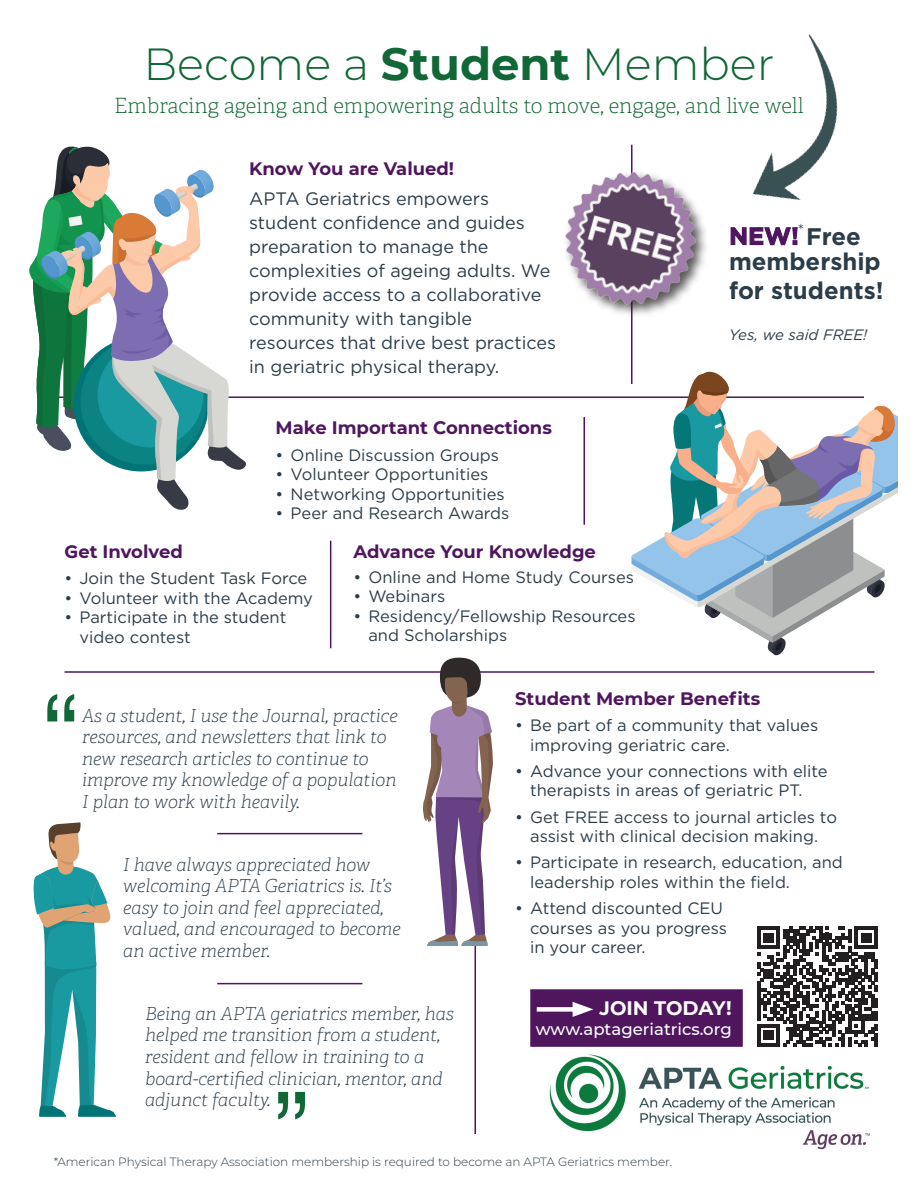
<style>
.page{position:relative;width:918px;height:1188px;background:#fff}
.page>*{position:absolute;margin:0;border:0;box-sizing:border-box;transform-origin:0 0}
.t1{font:condensed 108px "Helvetica Neue LT";color:#116735}
.t2{font:300 45px "APTA Sans";color:#116735}
.t3{font:700 24px/25.5px "Gotham";color:#2c3d4a}
.t4{font:100 21px "Adelle";color:#116735}
.t5{font:700 19.5px "APTA Sans";color:#fff}
.t6{font:italic 100 18px/21.6px "Adelle";color:#2c3d4a}
.t7{font:18px/24px "Gotham";color:#2c3d4a}
.t8{font:700 18px "APTA Sans";color:#4f165e}
.t9{font:16.5px/19.5px "Gotham";color:#2c3d4a}
.t10{font:500 16.5px "APTA Sans";color:#fff}
.t11{font:italic 15px "Gotham";color:#2c3d4a}
.t12{font:300 15px "APTA Sans";color:#2c3d4a}
.t13{font:300 12px "APTA Sans";color:#2c3d4a}
.s1{font-weight:700}
.s2{color:#4f165e}
</style>
<div class="page">
<hr style="left:64px;top:671px;width:810px;height:2px;background:#4f165e">
<hr style="left:54px;top:396px;width:810px;height:2px;background:#4f165e">
<hr style="left:475px;top:941px;width:1px;height:193px;background:#4f165e">
<img style="left:752px;top:34px;width:86px;height:167px">
<img style="left:549px;top:1054px;width:321px;height:96px">
<hr style="left:217px;top:833px;width:145px;height:1px;background:#4f165e">
<hr style="left:217px;top:983px;width:145px;height:1px;background:#4f165e">
<div style="left:530px;top:989px;width:213px;height:58px;background:#4f165e;border:2px solid #4f165e"></div>
<div style="left:537px;top:1007px;width:44px;height:5px;background:#fff"></div>
<svg style="left:573px;top:1002px;width:20px;height:15px"></svg>
<hr style="left:631px;top:145px;width:2px;height:239px;background:#4f165e">
<svg style="left:423px;top:657px;width:70px;height:289px"></svg>
<svg style="left:29px;top:146px;width:220px;height:364px"></svg>
<svg style="left:33px;top:822px;width:83px;height:295px"></svg>
<hr style="left:330px;top:541px;width:1px;height:107px;background:#4f165e">
<hr style="left:584px;top:417px;width:1px;height:108px;background:#4f165e">
<svg style="left:631px;top:371px;width:266px;height:285px"></svg>
<img style="left:565px;top:144px;width:141px;height:201px">
<svg style="left:757px;top:926px;width:121px;height:121px"></svg>
<hr style="left:874px;top:1034px;width:4px;height:13px;background:#231f20">
<h2 class="t2" style="left:143px;top:33px;width:633px">Become a <span class="s1">Student</span> Member</h2>
<p class="t4" style="left:114px;top:93px;width:691px">Embracing ageing and empowering adults to move, engage, and live well</p>
<p class="t8" style="left:249px;top:155px;width:207px">Know You are Valued!</p>
<p class="t7" style="left:249px;top:187px;width:308px">APTA Geriatrics empowers student confidence and guides preparation to manage the complexities of ageing adults. We provide access to a collaborative community with tangible resources that drive best practices in geriatric physical therapy.</p>
<p class="t8" style="left:276px;top:415px;width:278px">Make Important Connections</p>
<p class="t9" style="left:276px;top:445px;width:225px">• Online Discussion Groups</p>
<p class="t9" style="left:276px;top:464px;width:214px">• Volunteer Opportunities</p>
<p class="t9" style="left:276px;top:484px;width:231px">• Networking Opportunities</p>
<p class="t9" style="left:276px;top:503px;width:235px">• Peer and Research Awards</p>
<p class="t8" style="left:64px;top:539px;width:120px">Get Involved</p>
<p class="t9" style="left:64px;top:568px;width:244px">• Join the Student Task Force</p>
<p class="t9" style="left:64px;top:588px;width:250px">• Volunteer with the Academy</p>
<p class="t9" style="left:79px;top:607px;width:208px;text-indent:-15px">• Participate in the student video contest</p>
<p class="t8" style="left:353px;top:539px;width:244px">Advance Your Knowledge</p>
<p class="t9" style="left:353px;top:567px;width:282px">• Online and Home Study Courses</p>
<p class="t9" style="left:353px;top:586px;width:93px">• Webinars</p>
<p class="t9" style="left:368px;top:606px;width:269px;text-indent:-15px">• Residency/Fellowship Resources and Scholarships</p>
<p class="t12" style="left:798px;top:220px;width:7px">*</p>
<h3 class="t3" style="left:729px;top:223px;width:153px"><span class="s2">NEW!</span> Free membership</h3>
<h3 class="t3" style="left:729px;top:277px;width:156px">for students!</h3>
<p class="t11" style="left:729px;top:325px;width:140px">Yes, we said FREE!</p>
<h1 class="t1" style="left:39px;top:670px;width:45px">“</h1>
<p class="t6" style="left:82px;top:705px;width:317px">As a student, I use the Journal, practice resources, and newsletters that link to new research articles to continue to improve my knowledge of a population I plan to work with heavily.</p>
<p class="t6" style="left:123px;top:854px;width:279px">I have always appreciated how welcoming APTA Geriatrics is. It’s easy to join and feel appreciated, valued, and encouraged to become an active member.</p>
<p class="t6" style="left:145px;top:1003px;width:310px">Being an APTA geriatrics member, has helped me transition from a student, resident and fellow in training to a board-certified clinician, mentor, and adjunct faculty.</p>
<h1 class="t1" style="left:270px;top:1068px;width:45px">”</h1>
<p class="t8" style="left:515px;top:686px;width:247px">Student Member Benefits</p>
<p class="t9" style="left:530px;top:715px;width:290px;text-indent:-15px">• Be part of a community that values improving geriatric care.</p>
<p class="t9" style="left:530px;top:761px;width:299px;text-indent:-15px">• Advance your connections with elite therapists in areas of geriatric PT.</p>
<p class="t9" style="left:515px;top:807px;width:323px;text-align:center">• Get FREE access to journal articles to assist with clinical decision making.</p>
<p class="t9" style="left:530px;top:852px;width:314px;text-indent:-15px">• Participate in research, education, and leadership roles within the field.</p>
<p class="t9" style="left:530px;top:898px;width:198px;text-indent:-15px">• Attend discounted CEU courses as you progress in your career.</p>
<p class="t5" style="left:600px;top:994px;width:134px">JOIN TODAY!</p>
<p class="t10" style="left:536px;top:1018px;width:197px">www.aptageriatrics.org</p>
<p class="t13" style="left:54px;top:1153px;width:620px">*American Physical Therapy Association membership is required to become an APTA Geriatrics member.</p>
</div>
